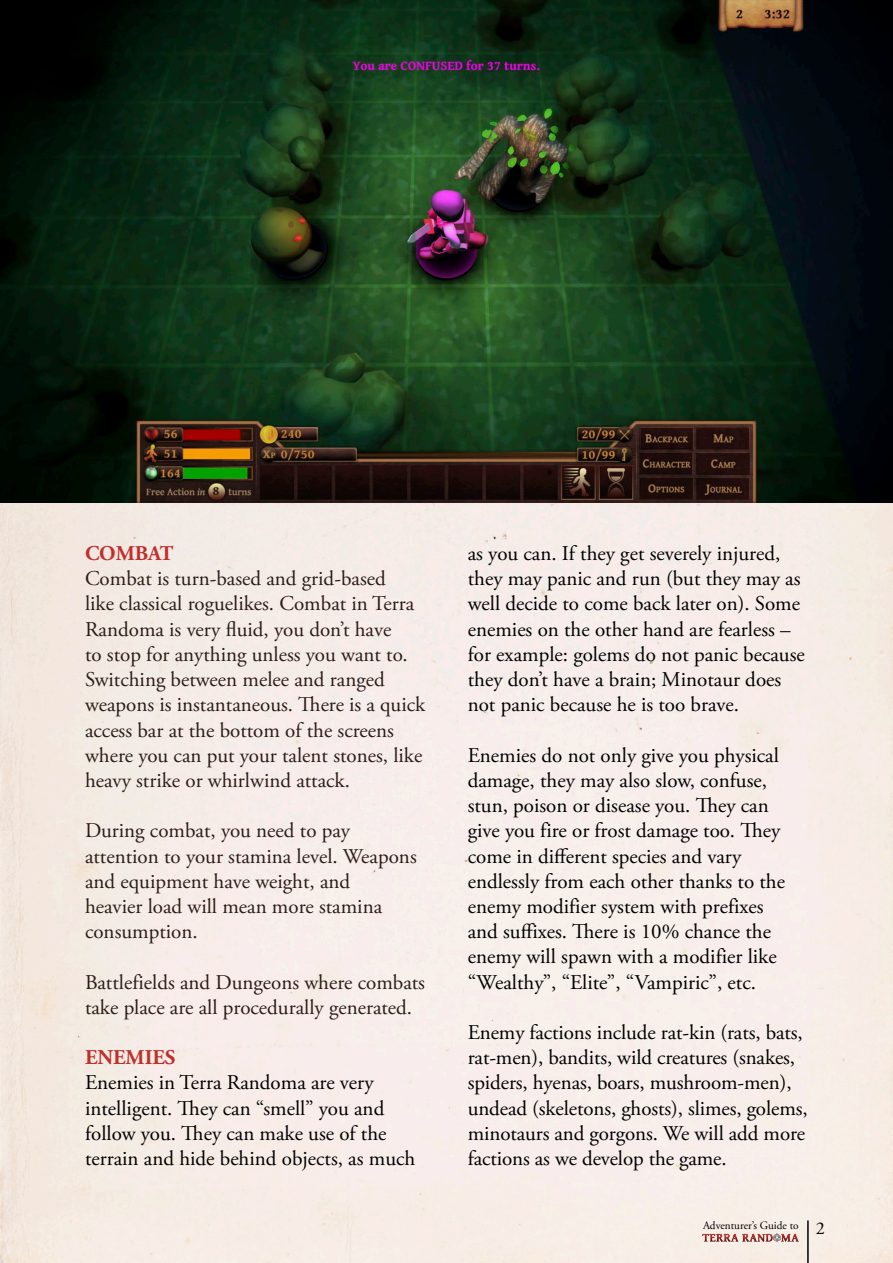
<style>
.page{position:relative;width:893px;height:1263px;background:#fff}
.page>*{position:absolute;margin:0;border:0;box-sizing:border-box;transform-origin:0 0}
.t1{font:21px/25.2px "Adobe Garamond Pro";color:#000}
.t2{font:21px/25.2px "Adobe Garamond Pro";color:#2b1c18}
.t3{font:700 21px "Adobe Garamond Pro";color:#bf302d}
.t4{font:18px "Adobe Garamond Pro";color:#000}
.t5{font:11.25px "Adobe Garamond Pro";color:#000}
</style>
<div class="page">
<div style="left:0;top:502px;width:893px;height:761px;background:#f7ece7"></div>
<hr style="left:807px;top:1220px;width:2px;height:43px;background:#000">
<img style="left:703px;top:1233px;width:95px;height:9px">
<img style="left:0;top:0;width:893px;height:502px">
<p class="t3" style="left:85px;top:541px;width:90px">COMBAT</p>
<p class="t2" style="left:85px;top:567px;width:342px">Combat is turn-based and grid-based<br>like classical roguelikes. Combat in Terra Randoma is very fluid, you don’t have<br>to stop for anything unless you want to.<br>Switching between melee and ranged weapons is instantaneous. There is a quick access bar at the bottom of the screens where you can put your talent stones, like heavy strike or whirlwind attack.</p>
<p class="t2" style="left:85px;top:819px;width:333px">During combat, you need to pay attention to your stamina level. Weapons and equipment have weight, and<br>heavier load will mean more stamina consumption.</p>
<p class="t2" style="left:85px;top:970px;width:342px">Battlefields and Dungeons where combats take place are all procedurally generated.</p>
<p class="t3" style="left:85px;top:1045px;width:92px">ENEMIES</p>
<p class="t1" style="left:85px;top:1071px;width:332px">Enemies in Terra Randoma are very intelligent. They can “smell” you and follow you. They can make use of the terrain and hide behind objects, as much</p>
<p class="t1" style="left:468px;top:541px;width:339px">as you can. If they get severely injured, they may panic and run (but they may as well decide to come back later on). Some enemies on the other hand are fearless – for example: golems do not panic because they don’t have a brain; Minotaur does not panic because he is too brave.</p>
<p class="t1" style="left:468px;top:743px;width:319px">Enemies do not only give you physical damage, they may also slow, confuse, stun, poison or disease you. They can give you fire or frost damage too. They come in different species and vary endlessly from each other thanks to the enemy modifier system with prefixes and suffixes. There is 10% chance the enemy will spawn with a modifier like “Wealthy”, “Elite”, “Vampiric”, etc.</p>
<p class="t1" style="left:468px;top:1020px;width:341px">Enemy factions include rat-kin (rats, bats, rat-men), bandits, wild creatures (snakes, spiders, hyenas, boars, mushroom-men), undead (skeletons, ghosts), slimes, golems, minotaurs and gorgons. We will add more factions as we develop the game.</p>
<p class="t5" style="left:703px;top:1218px;width:97px">Adventurer’s Guide to</p>
<p class="t4" style="left:816px;top:1217px;width:10px">2</p>
</div>
